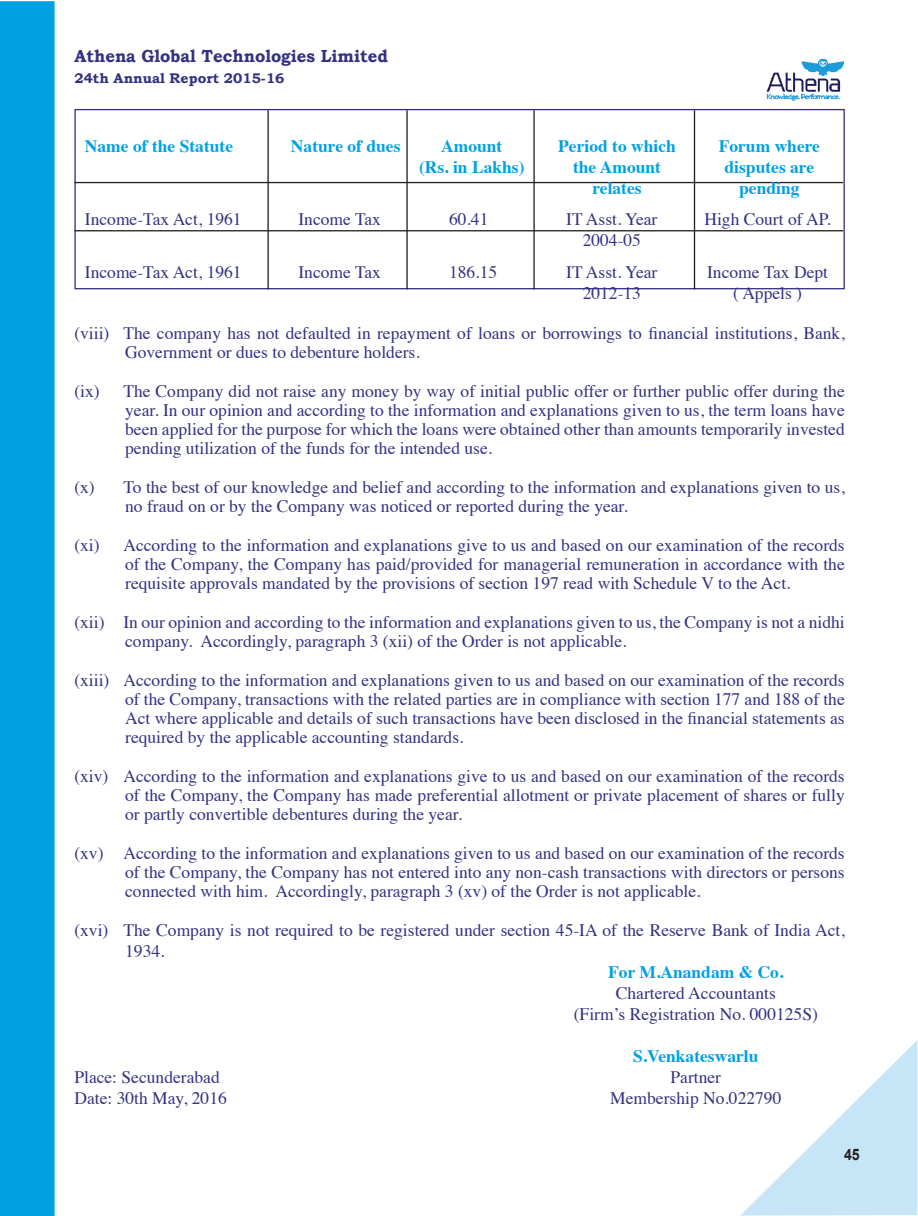
<style>
.page{position:relative;width:918px;height:1216px;background:#fff}
.page>*{position:absolute;margin:0;border:0;box-sizing:border-box;transform-origin:0 0}
.t1{font:17.5px/19.2px "Times";color:#333181;text-align:justify}
.t2{font:700 17.5px "Times";color:#00a1e3}
.t3{font:700 17.5px "Bookman Old Style";color:#333181;scale:.95 1}
.t4{font:700 15.75px "Arial";color:#231f20;scale:.9 1}
.t5{font:700 14px "Bookman Old Style";color:#333181}
</style>
<div class="page">
<svg style="left:741px;top:1040px;width:176px;height:175px"></svg>
<div style="left:0;top:1px;width:55px;height:1214px;background:#00a1e3"></div>
<img style="left:752px;top:58px;width:93px;height:51px">
<div style="left:74px;top:109px;width:771px;height:180px;border:1px solid #333181"></div>
<hr style="left:694px;top:110px;width:1px;height:179px;background:#231f20">
<hr style="left:533px;top:110px;width:2px;height:179px;background:#231f20">
<hr style="left:267px;top:110px;width:2px;height:179px;background:#231f20">
<hr style="left:406px;top:110px;width:2px;height:179px;background:#231f20">
<hr style="left:74px;top:182px;width:769px;height:1px;background:#231f20">
<hr style="left:74px;top:230px;width:769px;height:1px;background:#231f20">
<p class="t3" style="left:74px;top:46px;width:332px">Athena Global Technologies Limited</p>
<p class="t5" style="left:74px;top:70px;width:211px">24th Annual Report 2015-16</p>
<p class="t2" style="left:85px;top:129px;width:150px">Name of the Statute</p>
<p class="t2" style="left:291px;top:129px;width:111px">Nature of dues</p>
<p class="t2" style="left:441px;top:129px;width:63px">Amount</p>
<p class="t2" style="left:558px;top:129px;width:119px">Period to which</p>
<p class="t2" style="left:719px;top:129px;width:103px">Forum where</p>
<p class="t2" style="left:419px;top:150px;width:107px">(Rs. in Lakhs)</p>
<p class="t2" style="left:573px;top:150px;width:89px">the Amount</p>
<p class="t2" style="left:724px;top:150px;width:91px">disputes are</p>
<p class="t2" style="left:592px;top:171px;width:51px">relates</p>
<p class="t2" style="left:739px;top:171px;width:62px">pending</p>
<p class="t1" style="left:85px;top:208px;width:158px">Income-Tax Act, 1961</p>
<p class="t1" style="left:298px;top:208px;width:84px">Income Tax</p>
<p class="t1" style="left:449px;top:208px;width:41px">60.41</p>
<p class="t1" style="left:566px;top:208px;width:93px">IT Asst. Year</p>
<p class="t1" style="left:704px;top:208px;width:128px">High Court of AP.</p>
<p class="t1" style="left:582px;top:229px;width:60px">2004-05</p>
<p class="t1" style="left:85px;top:260px;width:158px">Income-Tax Act, 1961</p>
<p class="t1" style="left:298px;top:260px;width:84px">Income Tax</p>
<p class="t1" style="left:449px;top:260px;width:50px">186.15</p>
<p class="t1" style="left:566px;top:260px;width:93px">IT Asst. Year</p>
<p class="t1" style="left:707px;top:260px;width:122px">Income Tax Dept</p>
<p class="t1" style="left:582px;top:281px;width:60px">2012-13</p>
<p class="t1" style="left:733px;top:281px;width:71px">( Appels )</p>
<p class="t1" style="left:125px;top:322px;width:721px;text-indent:-51px">(viii) The company has not defaulted in repayment of loans or borrowings to financial institutions, Bank,<br>Government or dues to debenture holders.</p>
<p class="t1" style="left:74px;top:379px;width:27px">(ix)</p>
<p class="t1" style="left:123px;top:379px;width:723px">The Company did not raise any money by way of initial public offer or further public offer during the year. In our opinion and according to the information and explanations given to us, the term loans have been applied for the purpose for which the loans were obtained other than amounts temporarily invested pending utilization of the funds for the intended use.</p>
<p class="t1" style="left:125px;top:476px;width:721px;text-indent:-51px">(x) To the best of our knowledge and belief and according to the information and explanations given to us, no fraud on or by the Company was noticed or reported during the year.</p>
<p class="t1" style="left:74px;top:533px;width:27px">(xi)</p>
<p class="t1" style="left:123px;top:533px;width:723px">According to the information and explanations give to us and based on our examination of the records of the Company, the Company has paid/provided for managerial remuneration in accordance with the requisite approvals mandated by the provisions of section 197 read with Schedule V to the Act.</p>
<p class="t1" style="left:125px;top:610px;width:721px;text-indent:-51px">(xii) In our opinion and according to the information and explanations given to us, the Company is not a nidhi company. Accordingly, paragraph 3 (xii) of the Order is not applicable.</p>
<p class="t1" style="left:125px;top:668px;width:721px;text-indent:-51px">(xiii) According to the information and explanations given to us and based on our examination of the records of the Company, transactions with the related parties are in compliance with section 177 and 188 of the Act where applicable and details of such transactions have been disclosed in the financial statements as required by the applicable accounting standards.</p>
<p class="t1" style="left:125px;top:764px;width:721px;text-indent:-51px">(xiv) According to the information and explanations give to us and based on our examination of the records of the Company, the Company has made preferential allotment or private placement of shares or fully or partly convertible debentures during the year.</p>
<p class="t1" style="left:125px;top:841px;width:721px;text-indent:-51px">(xv) According to the information and explanations given to us and based on our examination of the records of the Company, the Company has not entered into any non-cash transactions with directors or persons connected with him. Accordingly, paragraph 3 (xv) of the Order is not applicable.</p>
<p class="t1" style="left:125px;top:918px;width:721px;line-height:21px;text-indent:-51px">(xvi) The Company is not required to be registered under section 45-IA of the Reserve Bank of India Act,<br>1934.</p>
<p class="t2" style="left:608px;top:955px;width:177px">For M.Anandam &amp; Co.</p>
<p class="t1" style="left:574px;top:981px;width:246px;line-height:21px;text-align:center">Chartered Accountants<br>(Firm’s Registration No. 000125S)</p>
<p class="t2" style="left:633px;top:1039px;width:127px">S.Venkateswarlu</p>
<p class="t1" style="left:74px;top:1065px;width:147px">Place: Secunderabad</p>
<p class="t1" style="left:670px;top:1065px;width:52px">Partner</p>
<p class="t1" style="left:74px;top:1086px;width:154px">Date: 30th May, 2016</p>
<p class="t1" style="left:610px;top:1086px;width:173px">Membership No.022790</p>
<p class="t4" style="left:844px;top:1143px;width:19px">45</p>
</div>
